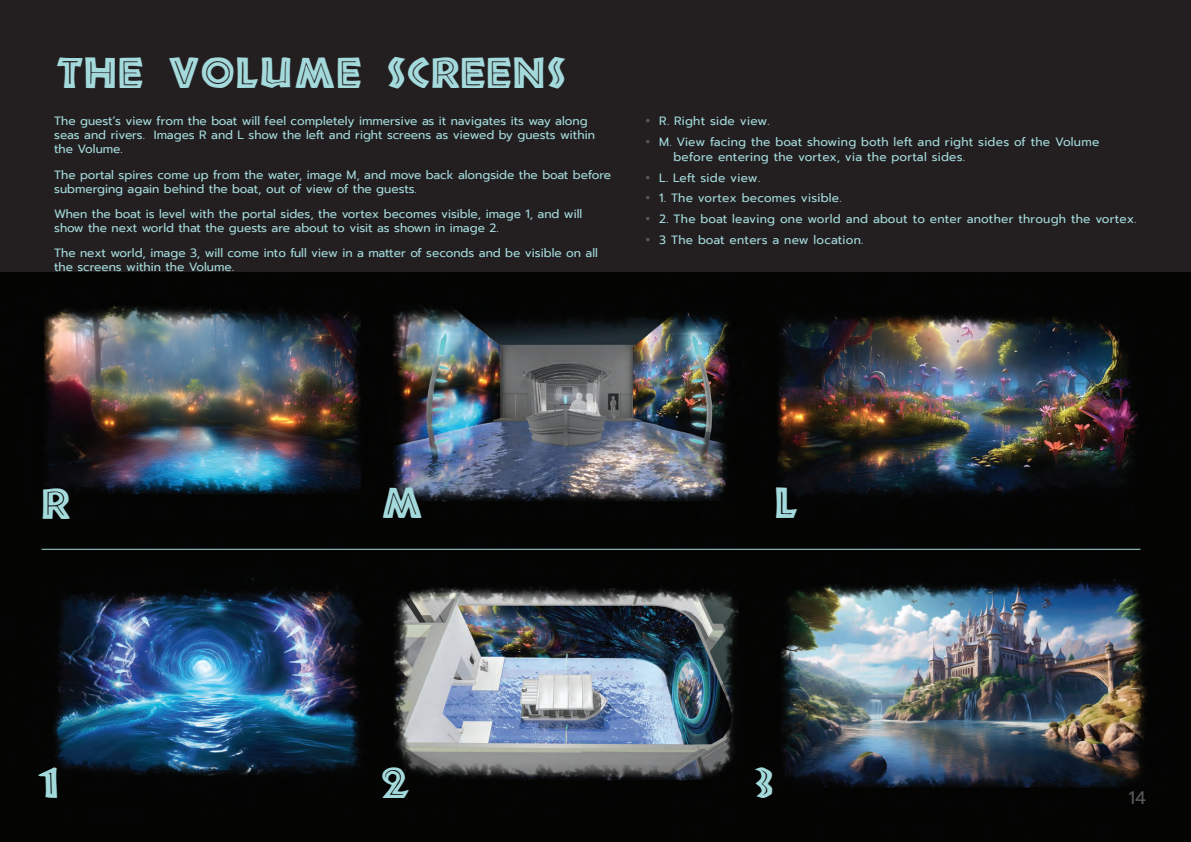
<style>
.page{position:relative;width:1191px;height:842px;background:#fff}
.page>*{position:absolute;margin:0;border:0;box-sizing:border-box;transform-origin:0 0}
.t1{font:40px "Tribeca";letter-spacing:.02em;color:#a4dadc}
.t2{font:18px "Prompt";color:#57585a}
.t3{font:12px/14px "Prompt";color:#a4dadc}
.t4{font:12px/15px "Prompt";letter-spacing:.02em;color:#a4dadc}
.s1{color:#57585a}
</style>
<div class="page">
<div style="left:0;top:0;width:1191px;height:278px;background:#231f20"></div>
<img style="left:0;top:272px;width:1191px;height:570px">
<hr style="left:42px;top:549px;width:1098px;height:1px;background:#a4dadc">
<h1 class="t1" style="left:57px;top:43px;width:511px">THE VOLUME SCREENS</h1>
<p class="t3" style="left:54px;top:114px;width:542px">The guest’s view from the boat will feel completely immersive as it navigates its way along seas and rivers. Images R and L show the left and right screens as viewed by guests within the Volume.</p>
<p class="t3" style="left:54px;top:167px;width:558px">The portal spires come up from the water, image M, and move back alongside the boat before submerging again behind the boat, out of view of the guests.</p>
<p class="t3" style="left:54px;top:207px;width:529px">When the boat is level with the portal sides, the vortex becomes visible, image 1, and will show the next world that the guests are about to visit as shown in image 2.</p>
<p class="t3" style="left:54px;top:246px;width:545px">The next world, image 3, will come into full view in a matter of seconds and be visible on all the screens within the Volume.</p>
<p class="t4" style="left:645px;top:114px;width:126px"><span class="s1">•</span> R. Right side view.</p>
<p class="t4" style="left:673px;top:134px;width:427px;text-indent:-28px"><span class="s1">•</span> M. View facing the boat showing both left and right sides of the Volume before entering the vortex, via the portal sides.</p>
<p class="t4" style="left:645px;top:170px;width:117px"><span class="s1">•</span> L. Left side view.</p>
<p class="t4" style="left:645px;top:191px;width:198px"><span class="s1">•</span> 1. The vortex becomes visible.</p>
<p class="t4" style="left:645px;top:211px;width:493px"><span class="s1">•</span> 2. The boat leaving one world and about to enter another through the vortex.</p>
<p class="t4" style="left:645px;top:232px;width:220px"><span class="s1">•</span> 3 The boat enters a new location.</p>
<h1 class="t1" style="left:42px;top:473px;width:30px">R</h1>
<h1 class="t1" style="left:381px;top:472px;width:44px">M</h1>
<h1 class="t1" style="left:775px;top:472px;width:24px">L</h1>
<h1 class="t1" style="left:38px;top:752px;width:22px">1</h1>
<h1 class="t1" style="left:381px;top:752px;width:31px">2</h1>
<h1 class="t1" style="left:754px;top:752px;width:21px">3</h1>
<h2 class="t2" style="left:1128px;top:785px;width:19px">14</h2>
</div>
